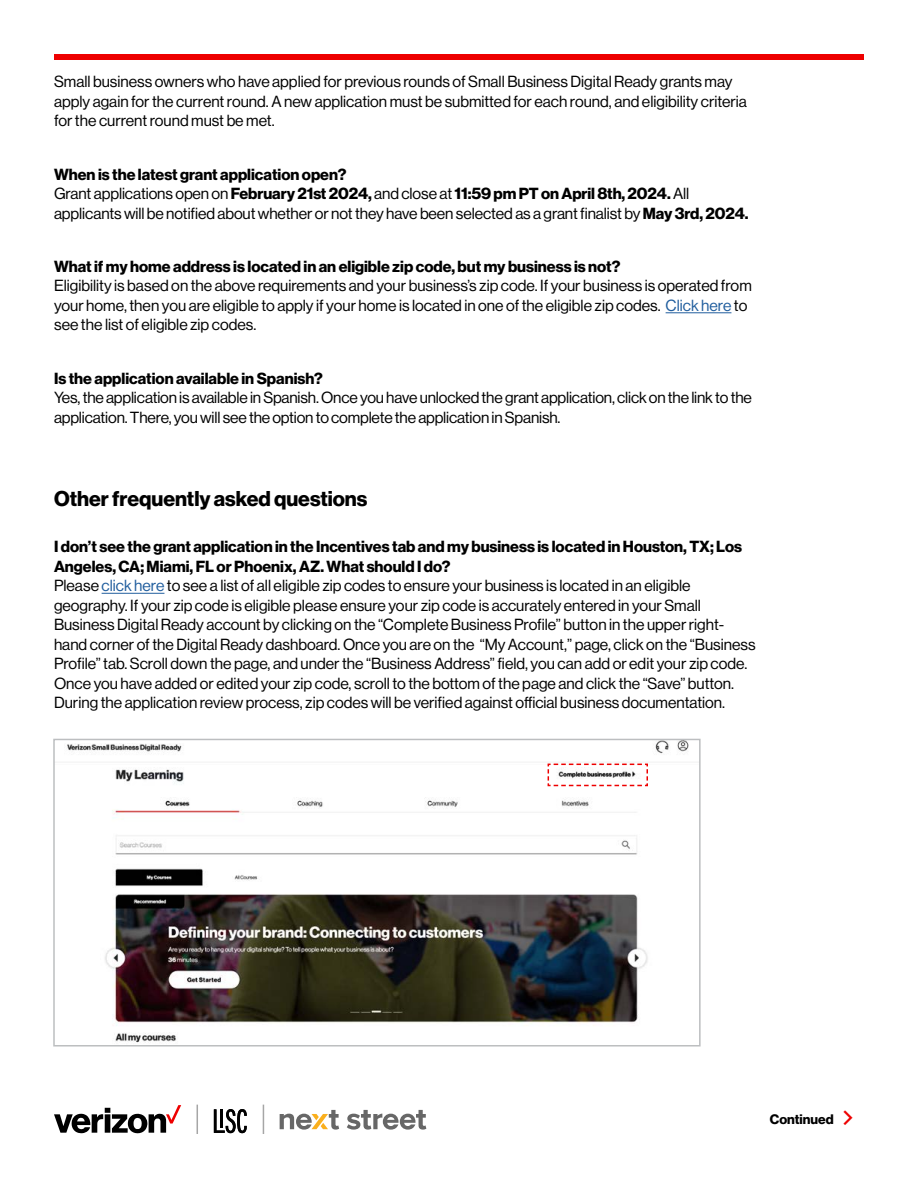
<style>
.page{position:relative;width:918px;height:1188px;background:#fff}
.page>*{position:absolute;margin:0;border:0;box-sizing:border-box;transform-origin:0 0}
.t1{font:700 21px "Verizon NHGDS";color:#000}
.t2{font:15.75px/19.5px "Verizon NHGDS";color:#000}
.t3{font:700 15.75px "Verizon NHGDS";color:#000}
.t4{font:700 13.5px "Verizon NHGDS";color:#000}
.s1{font-weight:700}
.s2{color:#215e9e}
.s3{font-weight:400;font-size:19.5px;color:#e00}
</style>
<div class="page">
<div style="left:54px;top:54px;width:810px;height:6px;background:#e00"></div>
<hr style="left:666px;top:312px;width:65px;height:1px;background:#215e9e">
<hr style="left:102px;top:593px;width:62px;height:1px;background:#215e9e">
<svg style="left:214px;top:1109px;width:33px;height:24px"></svg>
<svg style="left:197px;top:1105px;width:1px;height:29px"></svg>
<svg style="left:263px;top:1105px;width:1px;height:29px"></svg>
<svg style="left:347px;top:1110px;width:79px;height:20px"></svg>
<svg style="left:280px;top:1110px;width:59px;height:20px"></svg>
<svg style="left:54px;top:1105px;width:127px;height:29px"></svg>
<img style="left:67px;top:742px;width:622px;height:301px">
<div style="left:53px;top:739px;width:648px;height:308px;border:2px solid #bcbec0"></div>
<svg style="left:547px;top:763px;width:102px;height:24px"></svg>
<p class="t2" style="left:54px;top:72px;width:695px">Small business owners who have applied for previous rounds of Small Business Digital Ready grants may apply again for the current round. A new application must be submitted for each round, and eligibility criteria for the current round must be met.</p>
<p class="t2" style="left:54px;top:164px;width:696px"><span class="s1">When is the latest grant application open?<br></span>Grant applications open on <span class="s1">February 21st 2024,</span> and close at <span class="s1">11:59 pm PT on April 8th, 2024.</span> All applicants will be notified about whether or not they have been selected as a grant finalist by <span class="s1">May 3rd, 2024.</span></p>
<p class="t3" style="left:54px;top:257px;width:568px">What if my home address is located in an eligible zip code, but my business is not?</p>
<p class="t2" style="left:54px;top:276px;width:699px">Eligibility is based on the above requirements and your business’s zip code. If your business is operated from your home, then you are eligible to apply if your home is located in one of the eligible zip codes. <span class="s2">Click here</span> to see the list of eligible zip codes.</p>
<p class="t3" style="left:54px;top:369px;width:270px">Is the application available in Spanish?</p>
<p class="t2" style="left:54px;top:387px;width:699px">Yes, the application is available in Spanish. Once you have unlocked the grant application, click on the link to the application. There, you will see the option to complete the application in Spanish.</p>
<h1 class="t1" style="left:54px;top:486px;width:315px">Other frequently asked questions</h1>
<p class="t2" style="left:54px;top:537px;width:703px"><span class="s1">I don’t see the grant application in the Incentives tab and my business is located in Houston, TX; Los Angeles, CA; Miami, FL or Phoenix, AZ. What should I do?<br></span>Please <span class="s2">click here</span> to see a list of all eligible zip codes to ensure your business is located in an eligible geography. If your zip code is eligible please ensure your zip code is accurately entered in your Small Business Digital Ready account by clicking on the “Complete Business Profile” button in the upper right&shy;hand corner of the Digital Ready dashboard. Once you are on the “My Account,” page, click on the “Business Profile” tab. Scroll down the page, and under the “Business Address” field, you can add or edit your zip code.<br>Once you have added or edited your zip code, scroll to the bottom of the page and click the “Save” button.<br>During the application review process, zip codes will be verified against official business documentation.</p>
<p class="t4" style="left:770px;top:1111px;width:95px">Continued<span class="s3">〉</span></p>
</div>
